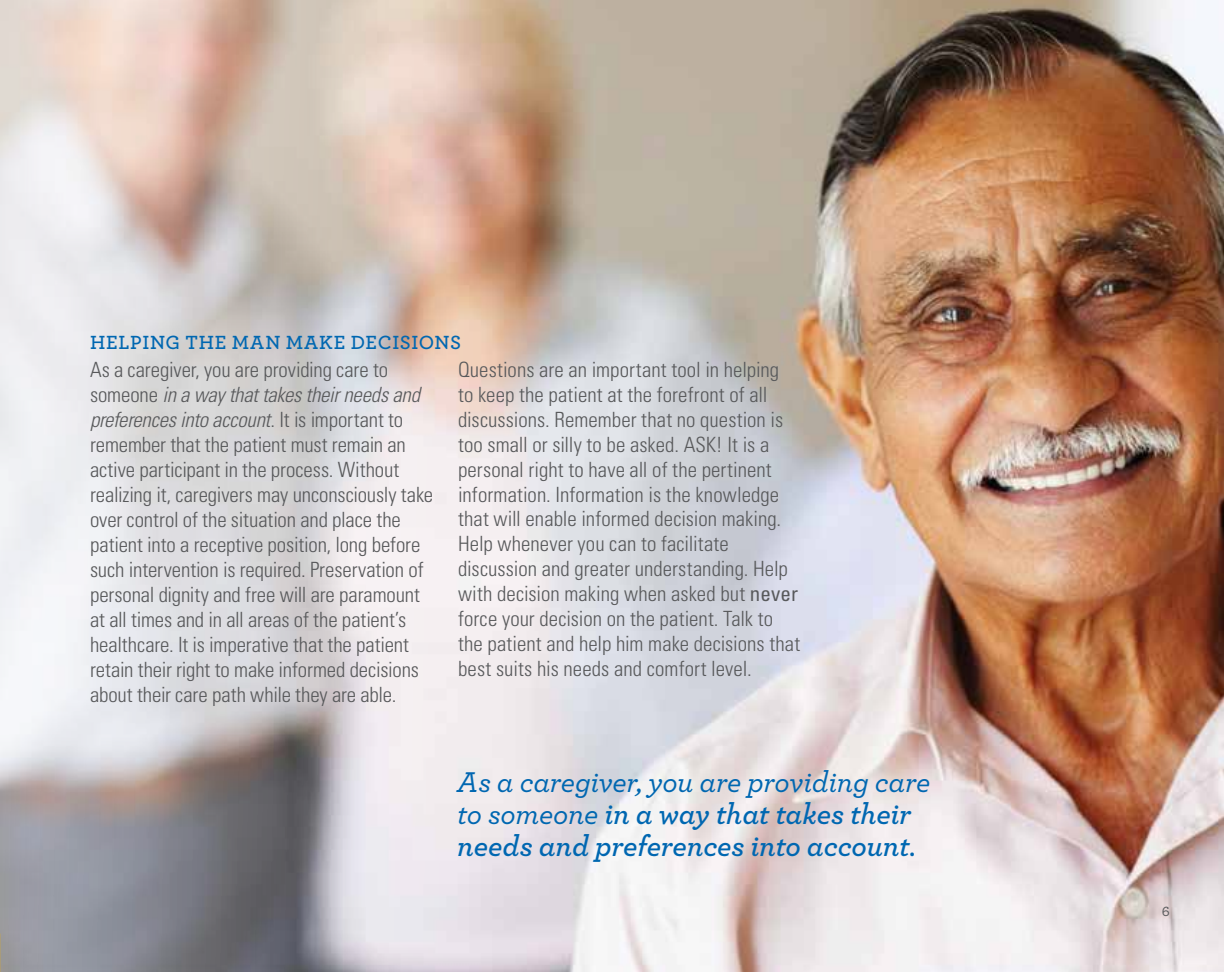
<style>
.page{position:relative;width:1224px;height:972px;background:#fff}
.page>*{position:absolute;margin:0;border:0;box-sizing:border-box;transform-origin:0 0}
.t1{font:italic 600 30px/32px "Archer";letter-spacing:-.01em;color:#0067b1}
.t2{font:300 condensed 21px/25px "Univers";color:#58595b}
.t3{font:600 20px "Archer";letter-spacing:.035em;color:#0067b1}
.t4{font:14px "Archer Medium LF";color:#58595b}
.s1{font-style:italic}
.s2{font-weight:400}
.s3{font-weight:500}
</style>
<div class="page">
<img style="left:0;top:0;width:1224px;height:972px">
<p class="t3" style="left:90px;top:330px;width:373px">HELPING THE MAN MAKE DECISIONS</p>
<p class="t2" style="left:90px;top:356px;width:345px">As a caregiver, you are providing care to someone <span class="s1">in a way that takes their needs and preferences into account</span>. It is important to remember that the patient must remain an active participant in the process. Without realizing it, caregivers may unconsciously take over control of the situation and place the patient into a receptive position, long before such intervention is required. Preservation of personal dignity and free will are paramount at all times and in all areas of the patient’s healthcare. It is imperative that the patient retain their right to make informed decisions about their care path while they are able.</p>
<p class="t2" style="left:458px;top:356px;width:344px">Questions are an important tool in helping<br>to keep the patient at the forefront of all discussions. Remember that no question is too small or silly to be asked. ASK! It is a personal right to have all of the pertinent information. Information is the knowledge that will enable informed decision making.<br>Help whenever you can to facilitate discussion and greater understanding. Help with decision making when asked but <span class="s2">never </span>force your decision on the patient. Talk to the patient and help him make decisions that best suits his needs and comfort level.</p>
<h1 class="t1" style="left:457px;top:765px;width:475px"><span class="s3">As a caregiver, you are providing care to someone</span> in a way that takes their needs and preferences into account<span class="s3">.</span></h1>
<p class="t4" style="left:1162px;top:902px;width:10px">6</p>
</div>
